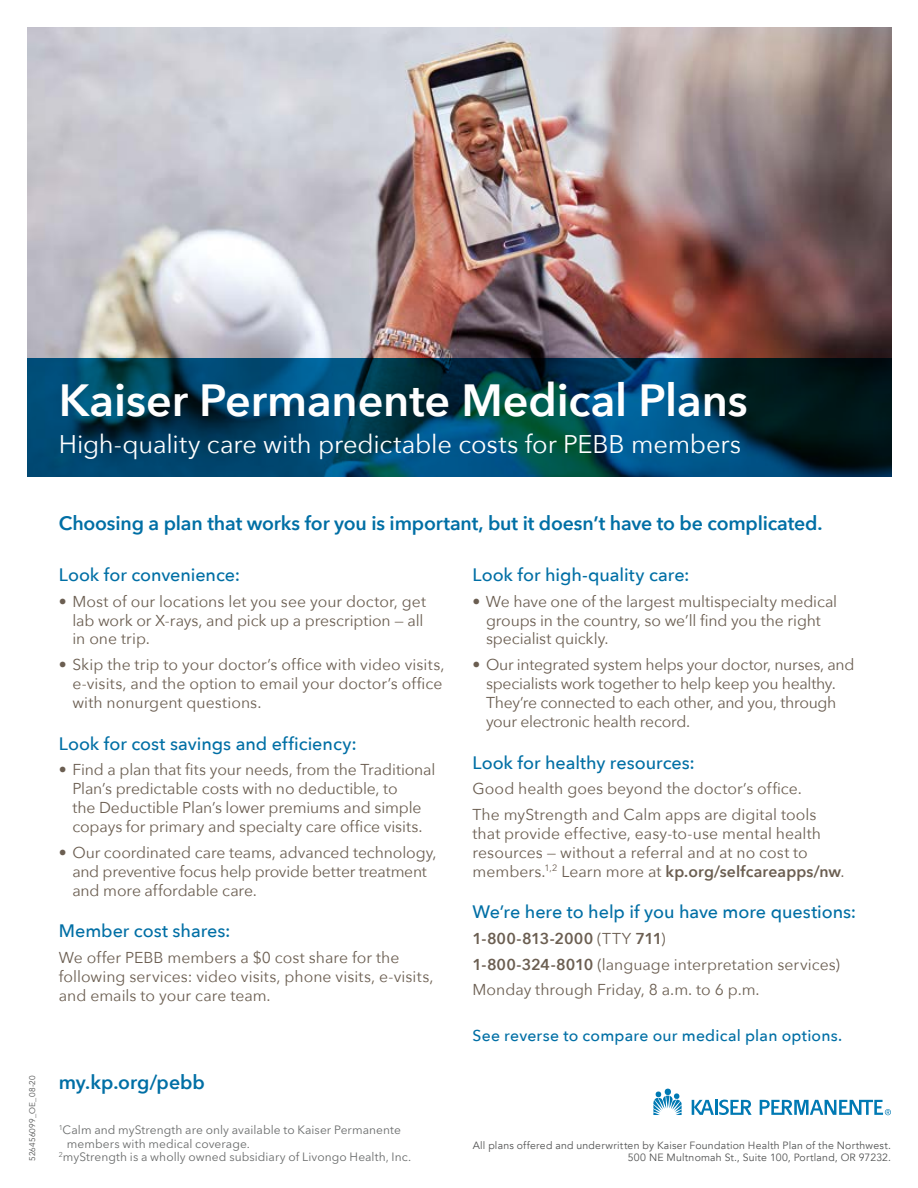
<style>
.page{position:relative;width:918px;height:1188px;background:#fff}
.page>*{position:absolute;margin:0;border:0;box-sizing:border-box;transform-origin:0 0}
.t1{font:600 45px "Avenir Next";letter-spacing:-.005em;color:#fff}
.t2{font:25.5px "Avenir Next";letter-spacing:-.005em;color:#fff}
.t3{font:600 19.5px "Avenir Next";letter-spacing:-.01em;color:#006fa5}
.t4{font:500 18px "Avenir Next";letter-spacing:-.005em;color:#006fa5}
.t5{font:15.75px/18.9px "Avenir Next";color:#6b5e51}
.t6{font:15.75px/18.9px "Avenir Next";letter-spacing:-.02em;color:#6b5e51}
.t7{font:500 15.75px "Avenir Next";letter-spacing:.015em;color:#006fa5}
.t8{font:12px "Avenir Next LT Pro";letter-spacing:.005em;color:#6a6c6c}
.t9{font:10.5px "Avenir";letter-spacing:.02em;color:#535454}
.t10{font:8.25px "Avenir";letter-spacing:.025em;color:#535454}
.s1{font-weight:600}
</style>
<div class="page">
<img style="left:27px;top:27px;width:864px;height:331px">
<svg style="left:27px;top:358px;width:864px;height:118px;background:#003e59"></svg>
<svg style="left:653px;top:1089px;width:29px;height:26px"></svg>
<svg style="left:692px;top:1100px;width:60px;height:15px"></svg>
<svg style="left:760px;top:1100px;width:131px;height:15px"></svg>
<p class="t10" style="left:27px;top:1161px;width:87px;rotate:-90deg">526456099_OE_08-20</p>
<h1 class="t1" style="left:59px;top:362px;width:691px">Kaiser Permanente Medical Plans</h1>
<h2 class="t2" style="left:59px;top:423px;width:684px">High-quality care with predictable costs for PEBB members</h2>
<p class="t3" style="left:59px;top:507px;width:765px">Choosing a plan that works for you is important, but it doesn’t have to be complicated.</p>
<p class="t4" style="left:59px;top:559px;width:183px">Look for convenience:</p>
<p class="t5" style="left:72px;top:591px;width:355px;text-indent:-14px">• Most of our locations let you see your doctor, get lab work or X-rays, and pick up a prescription — all in one trip.</p>
<p class="t5" style="left:72px;top:654px;width:374px;text-indent:-14px">• Skip the trip to your doctor’s office with video visits, e-visits, and the option to email your doctor’s office with nonurgent questions.</p>
<p class="t4" style="left:59px;top:728px;width:299px">Look for cost savings and efficiency:</p>
<p class="t5" style="left:72px;top:760px;width:365px;text-indent:-14px">• Find a plan that fits your needs, from the Traditional Plan’s predictable costs with no deductible, to<br>the Deductible Plan’s lower premiums and simple copays for primary and specialty care office visits.</p>
<p class="t5" style="left:72px;top:842px;width:366px;text-indent:-14px">• Our coordinated care teams, advanced technology, and preventive focus help provide better treatment and more affordable care.</p>
<p class="t4" style="left:59px;top:916px;width:173px">Member cost shares:</p>
<p class="t5" style="left:59px;top:947px;width:376px">We offer PEBB members a $0 cost share for the following services: video visits, phone visits, e-visits, and emails to your care team.</p>
<p class="t3" style="left:59px;top:1065px;width:148px">my.kp.org/pebb</p>
<p class="t8" style="left:59px;top:1123px;width:344px"><sup>1</sup>Calm and myStrength are only available to Kaiser Permanente</p>
<p class="t8" style="left:67px;top:1136px;width:184px">members with medical coverage.</p>
<p class="t8" style="left:59px;top:1150px;width:354px"><sup>2</sup>myStrength is a wholly owned subsidiary of Livongo Health, Inc.</p>
<p class="t4" style="left:472px;top:559px;width:219px">Look for high-quality care:</p>
<p class="t5" style="left:486px;top:591px;width:353px;text-indent:-14px">• We have one of the largest multispecialty medical groups in the country, so we’ll find you the right specialist quickly.</p>
<p class="t6" style="left:486px;top:654px;width:370px;text-indent:-14px">• Our integrated system helps your doctor, nurses, and specialists work together to help keep you healthy.<br>They’re connected to each other, and you, through your electronic health record.</p>
<p class="t4" style="left:472px;top:747px;width:224px">Look for healthy resources:</p>
<p class="t5" style="left:472px;top:775px;width:346px;line-height:25.7px">Good health goes beyond the doctor’s office.<br>The myStrength and Calm apps are digital tools</p>
<p class="t5" style="left:472px;top:823px;width:374px">that provide effective, easy-to-use mental health resources — without a referral and at no cost to members.<sup>1,2</sup> Learn more at <span class="s1">kp.org/selfcareapps/nw</span>.</p>
<p class="t4" style="left:472px;top:897px;width:385px">We’re here to help if you have more questions:</p>
<p class="t5" style="left:472px;top:925px;width:369px;line-height:25.7px"><span class="s1">1-800-813-2000</span> (TTY <span class="s1">711</span>)<br><span class="s1">1-800-324-8010</span> (language interpretation services)<br>Monday through Friday, 8 a.m. to 6 p.m.</p>
<p class="t7" style="left:473px;top:1022px;width:371px">See reverse to compare our medical plan options.</p>
<p class="t9" style="left:473px;top:1139px;width:420px">All plans offered and underwritten by Kaiser Foundation Health Plan of the Northwest.</p>
<p class="t9" style="left:628px;top:1151px;width:265px">500 NE Multnomah St., Suite 100, Portland, OR 97232.</p>
</div>
